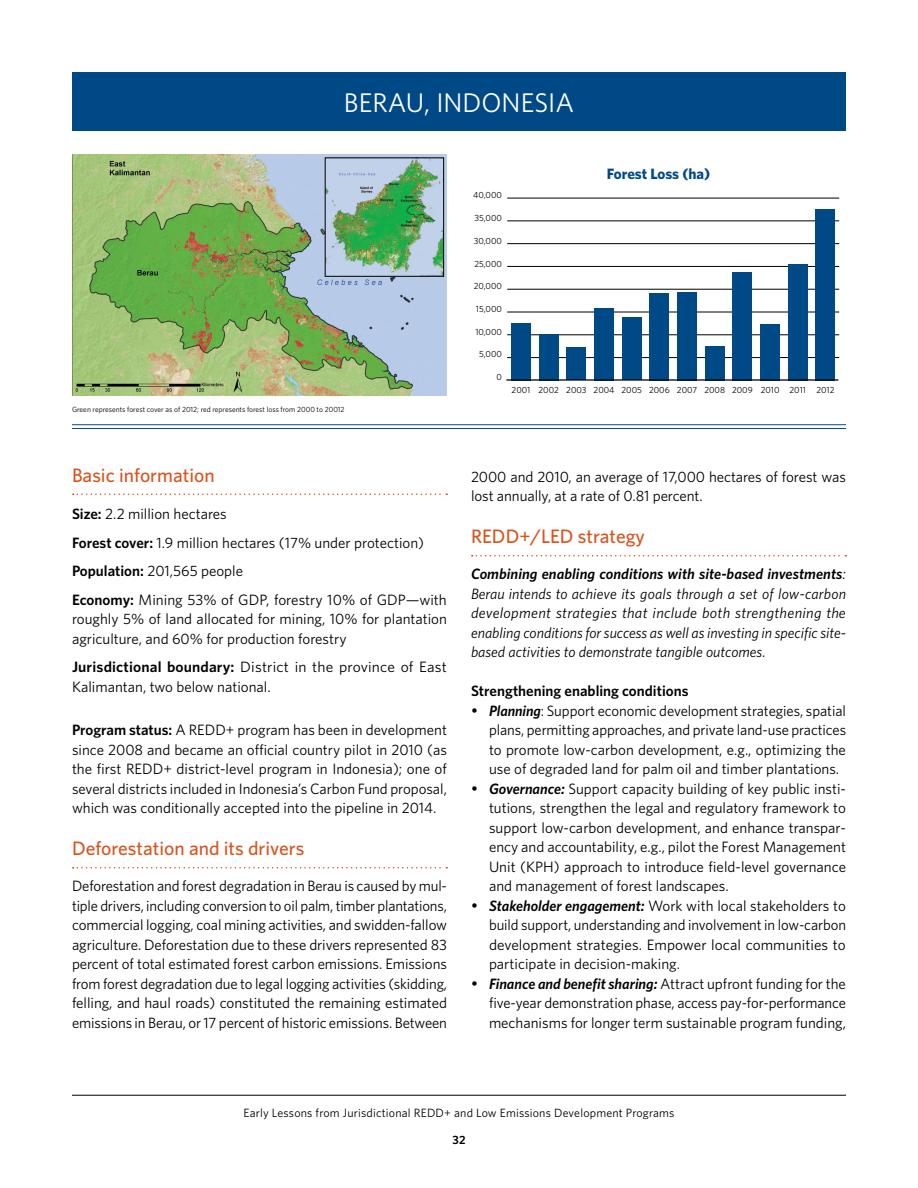
<style>
.page{position:relative;width:918px;height:1188px;background:#fff}
.page>*{position:absolute;margin:0;border:0;box-sizing:border-box;transform-origin:0 0}
.Chapter_opener{font:27px "Whitney";color:#fff}
.head_2{font:500 19.5px "Whitney";color:#d9531e}
.t1{font:15px/19.5px "Whitney";color:#000;text-align:justify}
.t2{font:italic 15px/19.5px "Whitney";color:#000;text-align:justify}
.t3{font:600 15px "Whitney";color:#000}
.head_3{font:700 15px "Whitney";letter-spacing:-.005em;color:#004987}
.t4{font:12px "Whitney";letter-spacing:.015em;color:#000}
.t5{font:600 12px "Whitney";color:#000}
.t6{font:8.85px "Whitney";color:#000}
.t7{font:7.5px "Whitney";color:#000}
.s1{font-weight:600}
.s2{font-style:normal}
.s3{font-weight:600;font-style:italic}
</style>
<div class="page">
<hr style="left:72px;top:1095px;width:774px;height:1px;background:#000">
<div style="left:72px;top:72px;width:774px;height:58px;background:#004987"></div>
<svg style="left:73px;top:494px;width:374px;height:1px"></svg>
<svg style="left:73px;top:867px;width:374px;height:1px"></svg>
<svg style="left:472px;top:555px;width:374px;height:1px"></svg>
<img style="left:72px;top:154px;width:375px;height:242px">
<hr style="left:507px;top:357px;width:332px;height:1px;background:#000">
<hr style="left:507px;top:334px;width:332px;height:1px;background:#000">
<hr style="left:507px;top:312px;width:332px;height:1px;background:#000">
<hr style="left:507px;top:289px;width:332px;height:1px;background:#000">
<hr style="left:507px;top:266px;width:332px;height:1px;background:#000">
<hr style="left:507px;top:243px;width:332px;height:1px;background:#000">
<hr style="left:507px;top:221px;width:332px;height:1px;background:#000">
<hr style="left:507px;top:198px;width:332px;height:1px;background:#000">
<div style="left:816px;top:209px;width:19px;height:171px;background:#004987"></div>
<div style="left:788px;top:264px;width:19px;height:116px;background:#004987"></div>
<div style="left:760px;top:324px;width:20px;height:56px;background:#004987"></div>
<div style="left:733px;top:272px;width:19px;height:108px;background:#004987"></div>
<div style="left:705px;top:346px;width:19px;height:34px;background:#004987"></div>
<div style="left:677px;top:292px;width:20px;height:88px;background:#004987"></div>
<div style="left:650px;top:293px;width:19px;height:87px;background:#004987"></div>
<div style="left:622px;top:317px;width:19px;height:63px;background:#004987"></div>
<div style="left:594px;top:308px;width:20px;height:72px;background:#004987"></div>
<div style="left:567px;top:348px;width:19px;height:32px;background:#004987"></div>
<div style="left:539px;top:334px;width:19px;height:46px;background:#004987"></div>
<div style="left:511px;top:323px;width:20px;height:57px;background:#004987"></div>
<hr style="left:506px;top:379px;width:332px;height:2px;background:#000">
<hr style="left:72px;top:424px;width:774px;height:1px;background:#004987">
<hr style="left:72px;top:428px;width:774px;height:1px;background:#004987">
<img style="left:327px;top:160px;width:115px;height:115px">
<div style="left:325px;top:158px;width:119px;height:119px;border:1px solid #000"></div>
<p class="Chapter_opener" style="left:344px;top:85px;width:232px">BERAU, INDONESIA</p>
<p class="t6" style="left:473px;top:189px;width:30px">40,000</p>
<p class="t6" style="left:474px;top:212px;width:29px">35,000</p>
<p class="t6" style="left:474px;top:235px;width:30px">30,000</p>
<p class="t6" style="left:474px;top:258px;width:29px">25,000</p>
<p class="t6" style="left:474px;top:280px;width:30px">20,000</p>
<p class="t6" style="left:476px;top:303px;width:28px">15,000</p>
<p class="t6" style="left:475px;top:326px;width:28px">10,000</p>
<p class="t6" style="left:479px;top:348px;width:24px">5,000</p>
<p class="t6" style="left:497px;top:371px;width:7px">0</p>
<p class="head_3" style="left:607px;top:164px;width:105px">Forest Loss (ha)</p>
<p class="t7" style="left:72px;top:404px;width:274px">Green represents forest cover as of 2012; red represents forest loss from 2000 to 20012</p>
<p class="head_2" style="left:72px;top:462px;width:144px">Basic information</p>
<p class="t1" style="left:72px;top:504px;width:156px"><span class="s1">Size:</span> 2.2 million hectares</p>
<p class="t1" style="left:72px;top:532px;width:354px"><span class="s1">Forest cover:</span> 1.9 million hectares (17% under protection)</p>
<p class="t1" style="left:72px;top:561px;width:173px"><span class="s1">Population:</span> 201,565 people</p>
<p class="t1" style="left:72px;top:589px;width:377px"><span class="s1">Economy:</span> Mining 53% of GDP, forestry 10% of GDP—with roughly 5% of land allocated for mining, 10% for plantation agriculture, and 60% for production forestry</p>
<p class="t1" style="left:72px;top:657px;width:376px"><span class="s1">Jurisdictional boundary:</span> District in the province of East<br>Kalimantan, two below national.</p>
<p class="t1" style="left:72px;top:720px;width:377px"><span class="s1">Program status:</span> A REDD+ program has been in development since 2008 and became an official country pilot in 2010 (as the first REDD+ district-level program in Indonesia); one of several districts included in Indonesia’s Carbon Fund proposal, which was conditionally accepted into the pipeline in 2014.</p>
<p class="head_2" style="left:72px;top:835px;width:234px">Deforestation and its drivers</p>
<p class="t1" style="left:72px;top:876px;width:377px">Deforestation and forest degradation in Berau is caused by mul&shy;tiple drivers, including conversion to oil palm, timber plantations, commercial logging, coal mining activities, and swidden-fallow agriculture. Deforestation due to these drivers represented 83 percent of total estimated forest carbon emissions. Emissions from forest degradation due to legal logging activities (skidding, felling, and haul roads) constituted the remaining estimated emissions in Berau, or 17 percent of historic emissions. Between</p>
<p class="t6" style="left:512px;top:384px;width:324px">2001 2002 2003 2004 2005 2006 2007 2008 2009 2010 2011 2012</p>
<p class="t1" style="left:471px;top:466px;width:376px">2000 and 2010, an average of 17,000 hectares of forest was lost annually, at a rate of 0.81 percent.</p>
<p class="head_2" style="left:471px;top:523px;width:176px">REDD+/LED strategy</p>
<p class="t2" style="left:471px;top:564px;width:377px"><span class="s1">Combining enabling conditions with site-based investments</span>:<br>Berau intends to achieve its goals through a set of low-carbon development strategies that include both strengthening the enabling conditions for success as well as investing in specific site&shy;based activities to demonstrate tangible outcomes<span class="s2">.</span></p>
<p class="t3" style="left:471px;top:681px;width:219px">Strengthening enabling conditions</p>
<p class="t1" style="left:489px;top:700px;width:359px;text-indent:-18px">• <span class="s3">Planning</span>: Support economic development strategies, spatial plans, permitting approaches, and private land-use practices to promote low-carbon development, e.g., optimizing the use of degraded land for palm oil and timber plantations.</p>
<p class="t1" style="left:489px;top:778px;width:359px;text-indent:-18px">• <span class="s3">Governance:</span> Support capacity building of key public insti&shy;tutions, strengthen the legal and regulatory framework to support low-carbon development, and enhance transpar&shy;ency and accountability, e.g., pilot the Forest Management Unit (KPH) approach to introduce field-level governance and management of forest landscapes.</p>
<p class="t1" style="left:489px;top:895px;width:359px;text-indent:-18px">• <span class="s3">Stakeholder engagement:</span> Work with local stakeholders to build support, understanding and involvement in low-carbon development strategies. Empower local communities to participate in decision-making.</p>
<p class="t1" style="left:489px;top:973px;width:359px;text-indent:-18px">• <span class="s3">Finance and benefit sharing:</span> Attract upfront funding for the five-year demonstration phase, access pay-for-performance mechanisms for longer term sustainable program funding,</p>
<p class="t4" style="left:243px;top:1104px;width:433px">Early Lessons from Jurisdictional REDD+ and Low Emissions Development Programs</p>
<p class="t5" style="left:452px;top:1131px;width:15px">32</p>
</div>
